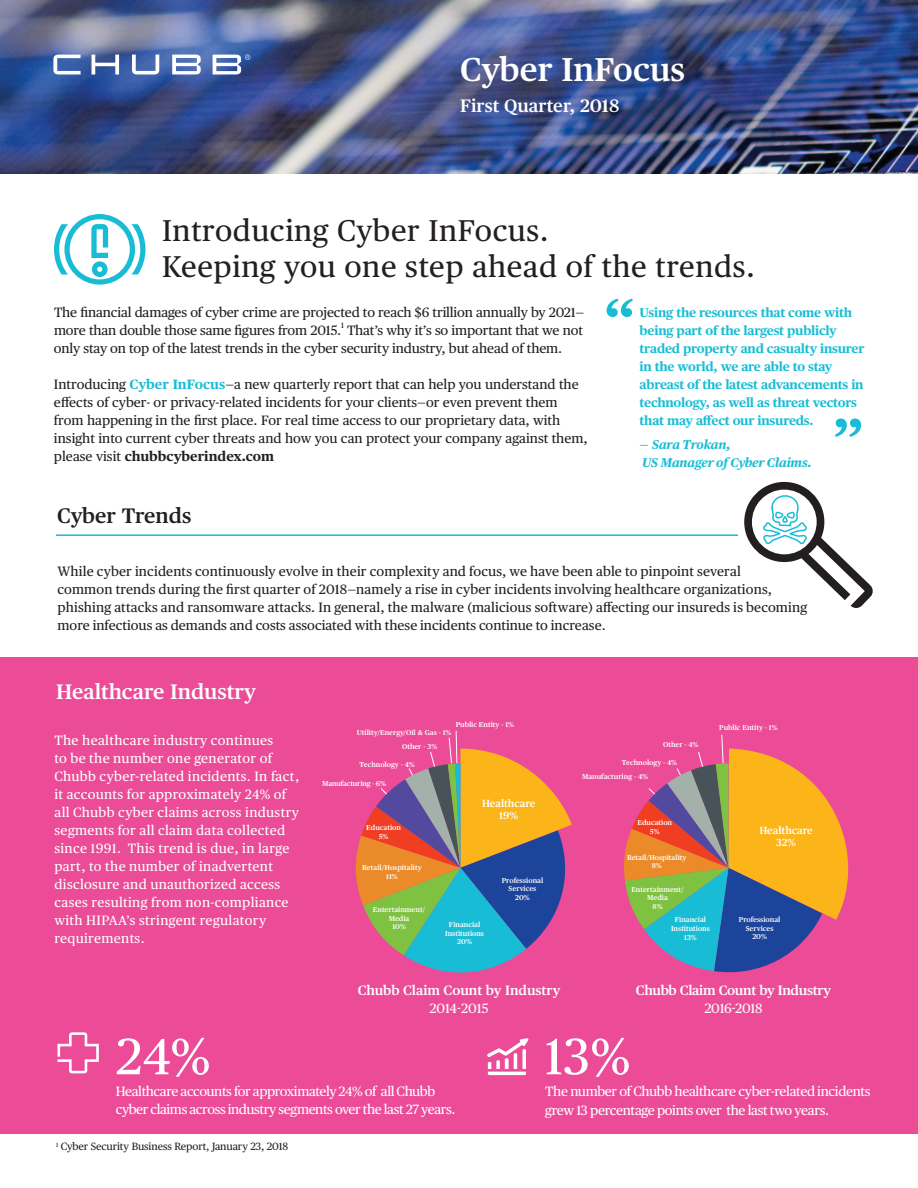
<style>
.page{position:relative;width:918px;height:1188px;background:#fff}
.page>*{position:absolute;margin:0;border:0;box-sizing:border-box;transform-origin:0 0}
.t1{font:700 57px "Chubb Publico Text";color:#18bdd5}
.t2{font:51px "Chubb Publico Text";color:#fff}
.t3{font:600 33px "Chubb Publico Text";color:#fff}
.t4{font:30px/36px "Chubb Publico Text";letter-spacing:.02em;color:#231f20}
.t5{font:600 21px "Chubb Publico Text";color:#fff}
.t6{font:600 21px "Chubb Publico Text";color:#231f20}
.t7{font:600 18px "Chubb Publico Text";color:#fff}
.t8{font:13.5px/18px "Chubb Publico Text";color:#231f20}
.t9{font:13.5px/18px "Chubb Publico Text";letter-spacing:.025em;color:#fff}
.t10{font:13.5px/18px "Chubb Publico Text";letter-spacing:-.03em;color:#fff}
.t11{font:13.5px/19.5px "Chubb Publico Text";letter-spacing:-.025em;color:#fff}
.t12{font:600 13.5px "Chubb Publico Text";letter-spacing:-.015em;color:#fff}
.t13{font:13.5px "Chubb Publico Text";color:#fff}
.t14{font:13.5px "Chubb Publico Text";letter-spacing:-.02em;color:#fff}
.t15{font:700 12.75px/18px "Chubb Publico Text";letter-spacing:-.02em;color:#18bdd5}
.t16{font:italic 700 12.75px/18px "Chubb Publico Text";letter-spacing:-.01em;color:#18bdd5}
.t17{font:10.5px "Chubb Publico Text";letter-spacing:-.01em;color:#231f20}
.t18{font:600 10.35px/12.5px "Chubb Publico Text";color:#fff;text-align:center}
.t19{font:7.8px "Chubb Publico Text";color:#231f20}
.t20{font:600 7.2px/8.6px "Chubb Publico Text";color:#fff;text-align:center}
.t21{font:600 7.2px "Chubb Publico Text";letter-spacing:-.02em;color:#fff}
.s1{font-style:normal}
.s2{font-weight:700;color:#18bdd5}
.s3{font-weight:700}
</style>
<div class="page">
<img style="left:0;top:0;width:918px;height:173px">
<svg style="left:53px;top:55px;width:66px;height:19px"></svg>
<svg style="left:132px;top:55px;width:27px;height:19px"></svg>
<svg style="left:172px;top:55px;width:29px;height:19px"></svg>
<svg style="left:213px;top:55px;width:37px;height:19px"></svg>
<hr style="left:56px;top:534px;width:682px;height:2px;background:#18bdd5">
<svg style="left:54px;top:214px;width:91px;height:71px"></svg>
<svg style="left:744px;top:482px;width:129px;height:126px"></svg>
<div style="left:0;top:657px;width:918px;height:477px;background:#eb4b97"></div>
<svg style="left:355px;top:730px;width:217px;height:243px"></svg>
<svg style="left:624px;top:734px;width:224px;height:239px"></svg>
<svg style="left:58px;top:1032px;width:41px;height:41px"></svg>
<svg style="left:487px;top:1038px;width:42px;height:37px"></svg>
<h3 class="t3" style="left:460px;top:44px;width:227px">Cyber InFocus</h3>
<h3 class="t7" style="left:460px;top:92px;width:161px">First Quarter, 2018</h3>
<h3 class="t4" style="left:162px;top:211px;width:594px">Introducing Cyber InFocus.<br>Keeping you one step ahead of the trends.</h3>
<p class="t8" style="left:54px;top:303px;width:532px">The fnancial damages of cyber crime are projected to reach $6 trillion annually by 2021— more than double those same fgures from 2015. That’s why it’s so important that we not</p>
<h1 class="t1" style="left:603px;top:275px;width:34px">“</h1>
<p class="t15" style="left:640px;top:302px;width:227px">Using the resources that come with being part of the largest publicly traded property and casualty insurer in the world, we are able to stay abreast of the latest advancements in technology, as well as threat vectors that may afect our insureds.</p>
<p class="t16" style="left:640px;top:434px;width:174px"><span class="s1">—</span> Sara Trokan,<br>US Manager of Cyber Claims.</p>
<p class="t19" style="left:341px;top:319px;width:4px">1</p>
<p class="t8" style="left:54px;top:339px;width:510px">only stay on top of the latest trends in the cyber security industry, but ahead of them.</p>
<p class="t8" style="left:54px;top:375px;width:535px">Introducing <span class="s2">Cyber InFocus</span>—a new quarterly report that can help you understand the efects of cyber- or privacy-related incidents for your clients—or even prevent them from happening in the frst place. For real time access to our proprietary data, with insight into current cyber threats and how you can protect your company against them, please visit <span class="s3">chubbcyberindex.com</span></p>
<h1 class="t1" style="left:832px;top:394px;width:34px">”</h1>
<h3 class="t6" style="left:57px;top:500px;width:136px">Cyber Trends</h3>
<p class="t8" style="left:58px;top:561px;width:716px">While cyber incidents continuously evolve in their complexity and focus, we have been able to pinpoint several common trends during the frst quarter of 2018—namely a rise in cyber incidents involving healthcare organizations,</p>
<p class="t8" style="left:58px;top:597px;width:751px">phishing attacks and ransomware attacks. In general, the malware (malicious software) afecting our insureds is becoming more infectious as demands and costs associated with these incidents continue to increase.</p>
<h3 class="t5" style="left:56px;top:676px;width:202px">Healthcare Industry</h3>
<p class="t9" style="left:54px;top:730px;width:246px">The healthcare industry continues<br>to be the number one generator of Chubb cyber-related incidents. In fact, it accounts for approximately 24% of all Chubb cyber claims across industry segments for all claim data collected since 1991. This trend is due, in large part, to the number of inadvertent disclosure and unauthorized access cases resulting from non-compliance with HIPAA’s stringent regulatory requirements.</p>
<p class="t20" style="left:456px;top:720px;width:60px">Public Entity - 1%</p>
<p class="t20" style="left:402px;top:725px;width:51px;line-height:14.5px;text-align:left;text-indent:-45px">Utility/Ener€y/Oil &amp; Gas - 1%<br>Other - 3%</p>
<p class="t20" style="left:360px;top:760px;width:57px">Technolo€y - 4%</p>
<p class="t21" style="left:322px;top:778px;width:65px">Manufacturing - 6%</p>
<p class="t20" style="left:366px;top:823px;width:36px">Education<br>5%</p>
<p class="t20" style="left:362px;top:863px;width:61px">Retail/Hospitality<br>11%</p>
<p class="t20" style="left:373px;top:905px;width:54px">Entertainment/<br>Media<br>10%</p>
<p class="t18" style="left:482px;top:796px;width:55px">Healthcare<br>19%</p>
<p class="t20" style="left:445px;top:920px;width:40px">Financial<br>Institutions<br>20%</p>
<p class="t20" style="left:502px;top:875px;width:43px">Professional<br>Services<br>20%</p>
<p class="t12" style="left:358px;top:980px;width:204px">Chubb Claim Count by Industry</p>
<p class="t13" style="left:429px;top:998px;width:61px">2014-2015</p>
<p class="t20" style="left:663px;top:740px;width:37px">Other - 4%</p>
<p class="t20" style="left:622px;top:758px;width:57px">Technolo€y - 4%</p>
<p class="t20" style="left:582px;top:772px;width:67px">Manufacturing - 4%</p>
<p class="t20" style="left:719px;top:723px;width:60px">Public Entity - 1%</p>
<p class="t20" style="left:638px;top:818px;width:36px">Education<br>5%</p>
<p class="t20" style="left:627px;top:852px;width:61px">Retail/Hospitality<br>8%</p>
<p class="t20" style="left:631px;top:884px;width:54px">Entertainment/<br>Media<br>8%</p>
<p class="t20" style="left:671px;top:924px;width:40px">Institutions<br>13%</p>
<p class="t20" style="left:675px;top:915px;width:33px">Financial</p>
<p class="t18" style="left:759px;top:824px;width:55px">Healthcare<br>32%</p>
<p class="t20" style="left:739px;top:915px;width:43px">Professional<br>Services</p>
<p class="t20" style="left:752px;top:932px;width:16px">20%</p>
<p class="t12" style="left:636px;top:980px;width:197px">Chubb Claim Count by Industry</p>
<p class="t14" style="left:705px;top:998px;width:59px">2016-2018</p>
<h2 class="t2" style="left:116px;top:1018px;width:96px">24%</h2>
<h2 class="t2" style="left:545px;top:1018px;width:87px">13%</h2>
<p class="t11" style="left:545px;top:1080px;width:327px">The number of Chubb healthcare cyber-related incidents grew 13 percentage points over the last two years.</p>
<p class="t17" style="left:56px;top:1139px;width:234px"><sup>1</sup> Cyber Security Business Report, January 23, 2018</p>
<p class="t10" style="left:116px;top:1081px;width:341px">Healthcare accounts for approximately 24% of all Chubb cyber claims across industry segments over the last 27 years.</p>
</div>
